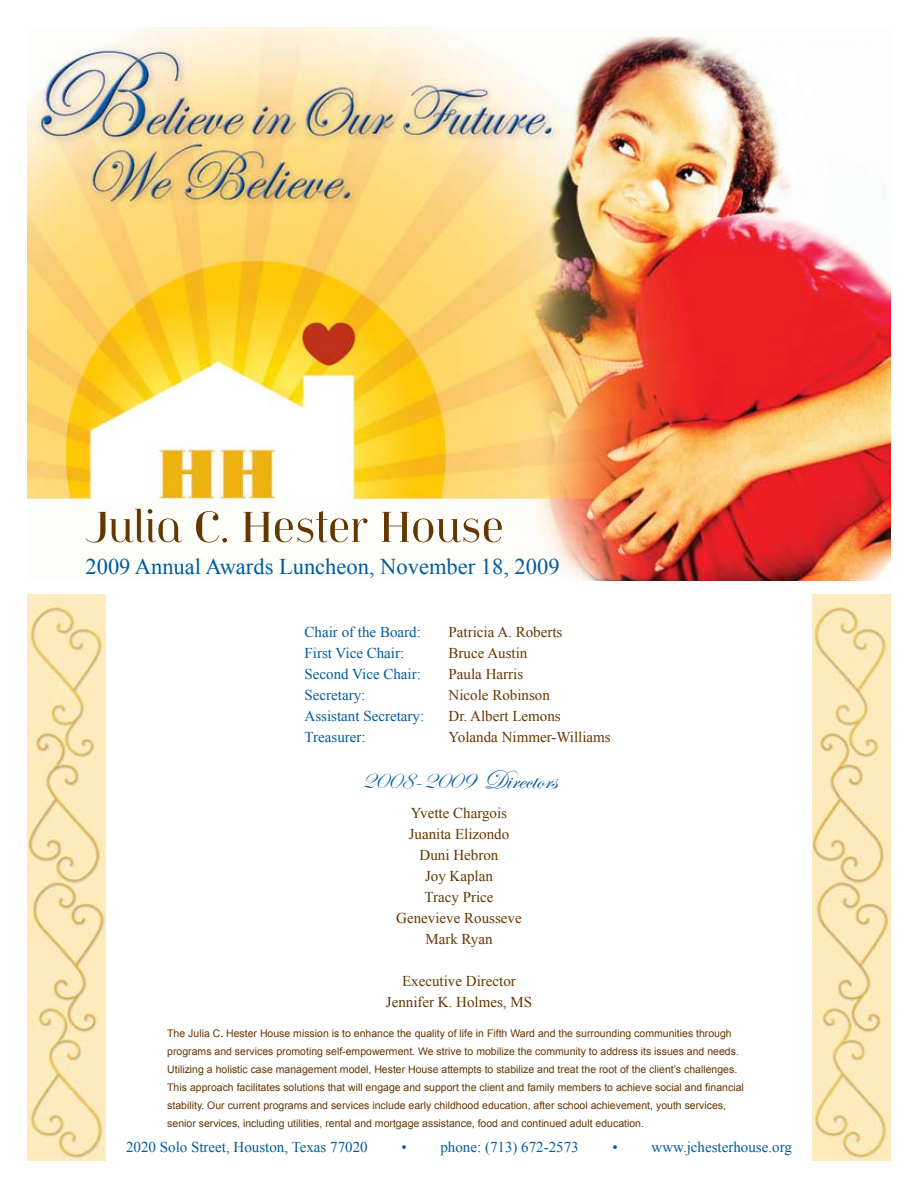
<style>
.page{position:relative;width:918px;height:1188px;background:#fff}
.page>*{position:absolute;margin:0;border:0;box-sizing:border-box;transform-origin:0 0}
.t1{font:27px "Edwardian Script ITC";color:#005b9e}
.t2{font:22.5px "Times New Roman";color:#005b9e}
.t3{font:15px/21px "Times New Roman";color:#663600;text-align:center}
.t4{font:15px "Times New Roman";color:#005b9e}
.t5{font:10.5px/18px "Arial";color:#663600}
</style>
<div class="page">
<img style="left:813px;top:594px;width:78px;height:567px">
<img style="left:27px;top:594px;width:78px;height:567px">
<img style="left:27px;top:27px;width:864px;height:553px">
<svg style="left:86px;top:509px;width:96px;height:34px"></svg>
<svg style="left:196px;top:511px;width:31px;height:32px"></svg>
<svg style="left:244px;top:511px;width:124px;height:31px"></svg>
<svg style="left:382px;top:512px;width:120px;height:30px"></svg>
<h2 class="t2" style="left:86px;top:552px;width:476px">2009 Annual Awards Luncheon, November 18, 2009</h2>
<h3 class="t4" style="left:305px;top:621px;width:118px">Chair of the Board:</h3>
<h3 class="t3" style="left:449px;top:621px;width:115px">Patricia A. Roberts</h3>
<h3 class="t4" style="left:305px;top:642px;width:101px">First Vice Chair:</h3>
<h3 class="t3" style="left:449px;top:642px;width:80px">Bruce Austin</h3>
<h3 class="t4" style="left:305px;top:663px;width:118px">Second Vice Chair:</h3>
<h3 class="t3" style="left:449px;top:663px;width:76px">Paula Harris</h3>
<h3 class="t4" style="left:305px;top:684px;width:62px">Secretary:</h3>
<h3 class="t3" style="left:449px;top:684px;width:103px">Nicole Robinson</h3>
<h3 class="t4" style="left:305px;top:705px;width:121px">Assistant Secretary:</h3>
<h3 class="t3" style="left:449px;top:705px;width:114px">Dr. Albert Lemons</h3>
<h3 class="t4" style="left:305px;top:726px;width:63px">Treasurer:</h3>
<h3 class="t3" style="left:449px;top:726px;width:164px">Yolanda Nimmer-Williams</h3>
<h1 class="t1" style="left:361px;top:765px;width:197px">2008-2009 Directors</h1>
<h3 class="t3" style="left:396px;top:802px;width:127px">Yvette Chargois<br>Juanita Elizondo<br>Duni Hebron<br>Joy Kaplan<br>Tracy Price<br>Genevieve Rousseve<br>Mark Ryan</h3>
<h3 class="t3" style="left:386px;top:970px;width:148px">Executive Director<br>Jennifer K. Holmes, MS</h3>
<p class="t5" style="left:167px;top:1024px;width:578px">The Julia C. Hester House mission is to enhance the quality of life in Fifth Ward and the surrounding communities through programs and services promoting self-empowerment. We strive to mobilize the community to address its issues and needs.<br>Utilizing a holistic case management model, Hester House attempts to stabilize and treat the root of the client’s challenges.<br>This approach facilitates solutions that will engage and support the client and family members to achieve social and financial stability. Our current programs and services include early childhood education, after school achievement, youth services, senior services, including utilities, rental and mortgage assistance, food and continued adult education.</p>
<h3 class="t4" style="left:126px;top:1137px;width:243px">2020 Solo Street, Houston, Texas 77020</h3>
<h3 class="t4" style="left:401px;top:1137px;width:179px">• phone: (713) 672-2573</h3>
<h3 class="t4" style="left:613px;top:1137px;width:181px">• www.jchesterhouse.org</h3>
</div>
